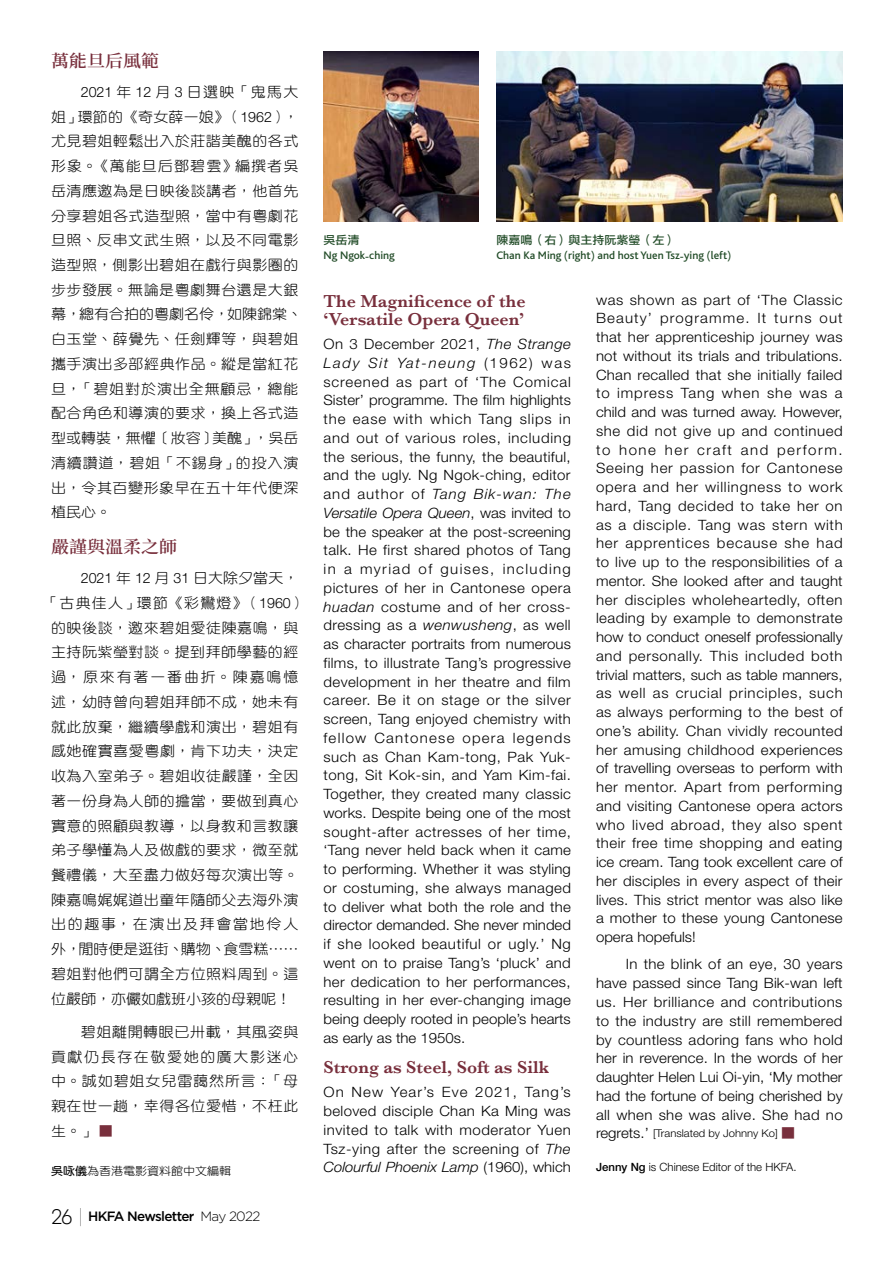
<style>
.page{position:relative;width:893px;height:1263px;background:#fff}
.page>*{position:absolute;margin:0;border:0;box-sizing:border-box;transform-origin:0 0}
.t1{font:600 18px/18px "Baskerville";color:#782f3c}
.t2{font:600 17.1px "Source Han Serif TC";color:#782f3c;scale:1.05 1}
.t3{font:300 14.25px/18.8px "Helvetica Neue";letter-spacing:.015em;color:#000;text-align:justify;scale:1.05 1}
.t4{font:14.25px/24.8px "DF Yuan Std W3";letter-spacing:.035em;color:#000;scale:1.05 1}
.t5{font:14.25px "DF Yuan Std W3";color:#000;scale:1.05 1}
.t6{font:14.25px "DF Yuan Std W3";letter-spacing:.075em;color:#000;scale:1.05 1}
.t7{font:14.25px "DF Yuan Std W3";letter-spacing:.12em;color:#000;scale:1.05 1}
.t8{font:14.25px "DF Yuan Std W3";letter-spacing:.115em;color:#000;scale:1.05 1}
.t9{font:500 13.5px "Gotham";letter-spacing:-.05em;color:#000}
.t10{font:500 11.4px/15.3px "Bliss";color:#224c28}
.t11{font:300 11.4px "Helvetica Neue";color:#000}
.t12{font:11.4px "DF Yuan Std W3";color:#000;scale:1.05 1}
.t13{font:300 10.65px "Helvetica Neue";color:#000;scale:1.05 1}
.s1{font-family:"Helvetica Neue";font-weight:300}
.s2{font-size:11.4px;color:#782f3c}
.s3{font-family:"DF Yuan Std W7"}
.s4{font-family:"Brutal Type";font-weight:300;font-size:21px}
.s5{font-family:"Brutal Type";font-weight:100;font-size:21.6px}
.s6{font-weight:300}
.s7{font-family:"DF Li Hei Std W5";font-weight:400}
.s8{font-size:14.25px}
.s9{font-family:"DF Yuan Std W3";font-weight:400;font-size:11.4px;color:#782f3c}
.s10{font-weight:500}
.s11{font-style:italic}
</style>
<div class="page">
<img style="left:324px;top:51px;width:155px;height:170px">
<img style="left:496px;top:51px;width:347px;height:170px">
<p class="t2" style="left:51px;top:51px;width:104px">萬能旦后風範</p>
<p class="t4" style="left:51px;top:79px;width:241px;text-indent:30px"><span class="s1">2021</span> 年 <span class="s1">12</span> 月 <span class="s1">3</span> 日選映「鬼馬大姐」環節的《奇女薛一娘》（<span class="s1">1962</span>），尤見碧姐輕鬆出入於莊諧美醜的各式形象。《萬能旦后鄧碧雲》編撰者吳岳清應邀為是日映後談講者，他首先分享碧姐各式造型照，當中有粵劇花旦照、反串文武生照，以及不同電影造型照，側影出碧姐在戲行與影圈的步步發展。無論是粵劇舞台還是大銀幕，總有合拍的粵劇名伶，如陳錦棠、白玉堂、薛覺先、任劍輝等，與碧姐攜手演出多部經典作品。縱是當紅花旦，「碧姐對於演出全無顧忌，總能配合角色和導演的要求，換上各式造型或轉裝，無懼〔妝容〕美醜」，吳岳清續讚道，碧姐「不錫身」的投入演出，令其百變形象早在五十年代便深植民心。</p>
<p class="t2" style="left:51px;top:537px;width:121px">嚴謹與溫柔之師</p>
<p class="t4" style="left:81px;top:565px;width:209px"><span class="s1">2021</span> 年 <span class="s1">12</span> 月 <span class="s1">31</span> 日大除夕當天，</p>
<p class="t6" style="left:44px;top:595px;width:251px">「古典佳人」環節《彩鸞燈》（<span class="s1">1960</span>）</p>
<p class="t4" style="left:51px;top:615px;width:237px">的映後談，邀來碧姐愛徒陳嘉鳴，與</p>
<p class="t4" style="left:51px;top:640px;width:237px">主持阮紫瑩對談。提到拜師學藝的經</p>
<p class="t7" style="left:51px;top:669px;width:237px">過，原來有著一番曲折。陳嘉鳴憶</p>
<p class="t4" style="left:51px;top:689px;width:237px">述，幼時曾向碧姐拜師不成，她未有</p>
<p class="t4" style="left:51px;top:714px;width:237px">就此放棄，繼續學戲和演出，碧姐有</p>
<p class="t4" style="left:51px;top:739px;width:237px">感她確實喜愛粵劇，肯下功夫，決定</p>
<p class="t4" style="left:51px;top:763px;width:237px">收為入室弟子。碧姐收徒嚴謹，全因</p>
<p class="t4" style="left:51px;top:788px;width:237px">著一份身為人師的擔當，要做到真心</p>
<p class="t4" style="left:51px;top:813px;width:237px">實意的照顧與教導，以身教和言教讓</p>
<p class="t4" style="left:51px;top:837px;width:237px">弟子學懂為人及做戲的要求，微至就</p>
<p class="t4" style="left:51px;top:862px;width:237px">餐禮儀，大至盡力做好每次演出等。</p>
<p class="t4" style="left:51px;top:887px;width:237px">陳嘉鳴娓娓道出童年隨師父去海外演</p>
<p class="t8" style="left:51px;top:916px;width:237px">出的趣事，在演出及拜會當地伶人</p>
<p class="t5" style="left:51px;top:941px;width:237px">外，閒時便是逛街、購物、食雪糕……</p>
<p class="t4" style="left:51px;top:961px;width:237px">碧姐對他們可謂全方位照料周到。這</p>
<p class="t5" style="left:51px;top:991px;width:230px">位嚴師，亦儼如戲班小孩的母親呢！</p>
<p class="t4" style="left:51px;top:1019px;width:237px;text-align:justify;text-indent:30px">碧姐離開轉眼已卅載，其風姿與貢獻仍長存在敬愛她的廣大影迷心中。誠如碧姐女兒雷藹然所言：「母親在世一趟，幸得各位愛惜，不枉此生。」 <span class="s2">█</span></p>
<p class="t12" style="left:51px;top:1165px;width:173px"><span class="s3">吳咏儀</span>為香港電影資料館中文編輯</p>
<p class="t9" style="left:51px;top:1209px;width:211px"><span class="s4">26</span> <span class="s5">|</span> HKFA Newsletter <span class="s6">May 2022</span></p>
<p class="t10" style="left:324px;top:233px;width:73px"><span class="s7">吳岳清<br></span>Ng Ngok<span class="s7">-</span>ching</p>
<p class="t10" style="left:496px;top:233px;width:236px"><span class="s7">陳嘉鳴（右）與主持阮紫瑩（左）<br></span>Chan Ka Ming <span class="s7">(</span>right<span class="s7">)</span> and host Yuen Tsz<span class="s7">-</span>ying <span class="s7">(</span>left<span class="s7">)</span></p>
<p class="t3" style="left:596px;top:290px;width:237px">was shown as part of ‘The Classic Beauty’ programme. It turns out that her apprenticeship journey was not without its trials and tribulations.<br>Chan recalled that she initially failed to impress Tang when she was a child and was turned away. However, she did not give up and continued to hone her craft and perform.<br>Seeing her passion for Cantonese opera and her willingness to work hard, Tang decided to take her on as a disciple. Tang was stern with her apprentices because she had to live up to the responsibilities of a mentor. She looked after and taught her disciples wholeheartedly, often leading by example to demonstrate how to conduct oneself professionally and personally. This included both trivial matters, such as table manners, as well as crucial principles, such as always performing to the best of one’s ability. Chan vividly recounted her amusing childhood experiences of travelling overseas to perform with her mentor. Apart from performing and visiting Cantonese opera actors who lived abroad, they also spent their free time shopping and eating ice cream. Tang took excellent care of her disciples in every aspect of their lives. This strict mentor was also like a mother to these young Cantonese opera hopefuls!</p>
<p class="t3" style="left:596px;top:955px;width:236px;text-indent:30px">In the blink of an eye, 30 years have passed since Tang Bik-wan left us. Her brilliance and contributions to the industry are still remembered by countless adoring fans who hold her in reverence. In the words of her daughter Helen Lui Oi-yin, ‘My mother had the fortune of being cherished by all when she was alive. She had no</p>
<p class="t13" style="left:596px;top:1126px;width:190px"><span class="s8">regrets.’</span> [Translated by Johnny Ko] <span class="s9">█</span></p>
<p class="t11" style="left:596px;top:1160px;width:202px"><span class="s10">Jenny Ng</span> is Chinese Editor of the HKFA.</p>
<p class="t1" style="left:324px;top:292px;width:204px">The Magnificence of the ‘Versatile Opera Queen’</p>
<p class="t3" style="left:324px;top:334px;width:237px">On 3 December 2021, <span class="s11">The Strange Lady Sit Yat-neung</span> (1962) was screened as part of ‘The Comical Sister’ programme. The flm highlights the ease with which Tang slips in and out of various roles, including the serious, the funny, the beautiful, and the ugly. Ng Ngok-ching, editor and author of <span class="s11">Tang Bik-wan: The Versatile Opera Queen</span>, was invited to be the speaker at the post-screening talk. He first shared photos of Tang in a myriad of guises, including pictures of her in Cantonese opera <span class="s11">huadan</span> costume and of her cross&shy;dressing as a <span class="s11">wenwusheng</span>, as well as character portraits from numerous films, to illustrate Tang’s progressive development in her theatre and film career. Be it on stage or the silver screen, Tang enjoyed chemistry with fellow Cantonese opera legends such as Chan Kam-tong, Pak Yuk&shy;tong, Sit Kok-sin, and Yam Kim-fai.<br>Together, they created many classic works. Despite being one of the most sought-after actresses of her time, ‘Tang never held back when it came to performing. Whether it was styling or costuming, she always managed to deliver what both the role and the director demanded. She never minded if she looked beautiful or ugly.’ Ng went on to praise Tang’s ‘pluck’ and her dedication to her performances, resulting in her ever-changing image being deeply rooted in people’s hearts as early as the 1950s.</p>
<p class="t1" style="left:324px;top:1057px;width:227px">Strong as Steel, Soft as Silk</p>
<p class="t3" style="left:324px;top:1082px;width:237px">On New Year’s Eve 2021, Tang’s beloved disciple Chan Ka Ming was invited to talk with moderator Yuen Tsz-ying after the screening of <span class="s11">The Colourful Phoenix Lamp</span> (1960), which</p>
</div>
